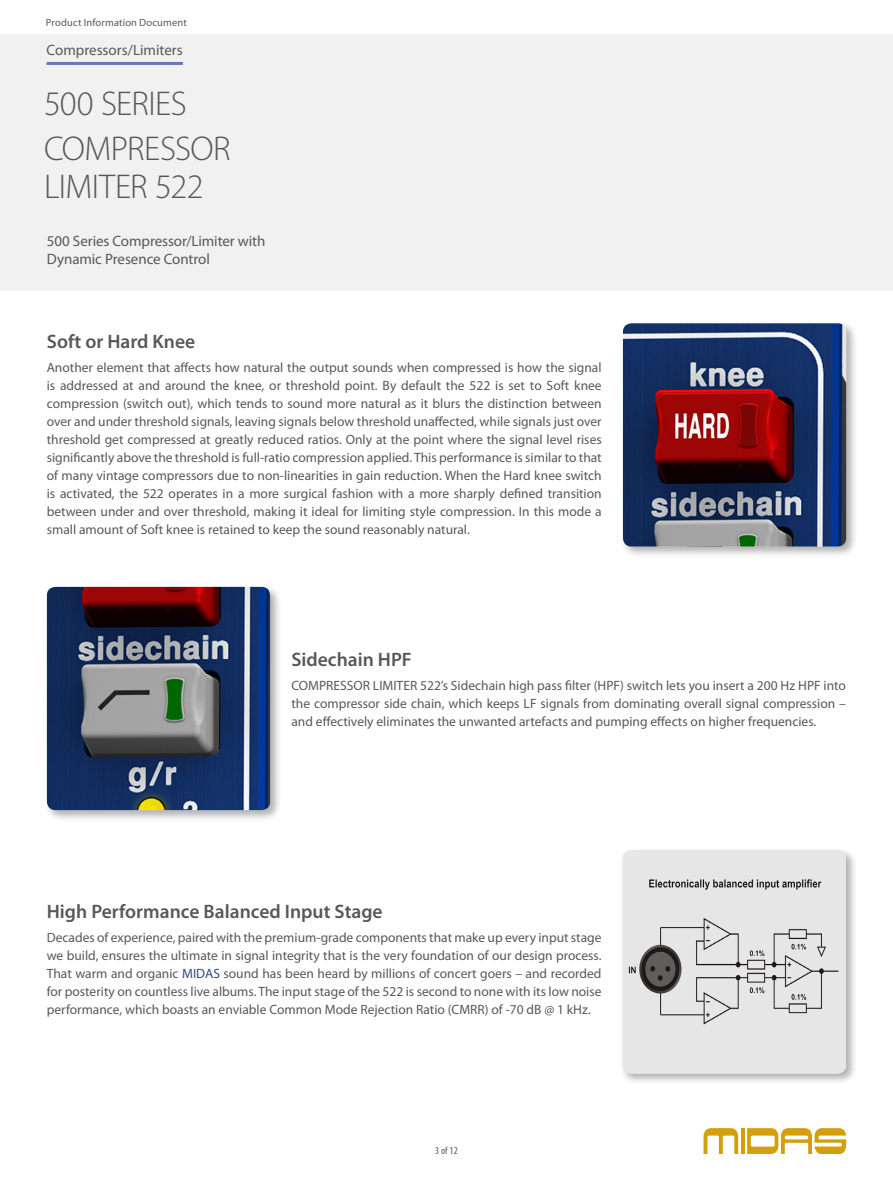
<style>
.page{position:relative;width:893px;height:1188px;background:#fff}
.page>*{position:absolute;margin:0;border:0;box-sizing:border-box;transform-origin:0 0}
.t1{font:300 34.5px/44.8px "Myriad Pro";letter-spacing:-.015em;color:#57585a}
._09_Body_Header_1{font:600 19.5px "Myriad Pro";color:#57585a}
.t2{font:15px/18px "Myriad Pro";letter-spacing:-.005em;color:#57585a}
._08_Standard_Text{font:13.5px/18px "Myriad Pro";color:#57585a;text-align:justify}
.t3{font:10.5px "Myriad Pro";letter-spacing:.015em;color:#57585a}
.t4{font:condensed 10.5px "Myriad Pro";color:#57585a}
.s1{color:#2f4983}
</style>
<div class="page">
<hr style="left:47px;top:62px;width:136px;height:3px;background:#647bbd">
<svg style="left:703px;top:1128px;width:143px;height:26px"></svg>
<div style="left:620px;top:847px;width:237px;height:238px;background:#231f20;opacity:.35"></div>
<img style="left:623px;top:850px;width:223px;height:224px">
<div style="left:44px;top:584px;width:237px;height:237px;background:#231f20;opacity:.35"></div>
<img style="left:47px;top:587px;width:223px;height:223px">
<div style="left:620px;top:320px;width:237px;height:238px;background:#231f20;opacity:.35"></div>
<img style="left:623px;top:323px;width:223px;height:224px">
<p class="t3" style="left:46px;top:16px;width:142px">Product Information Document</p>
<p class="t2" style="left:47px;top:40px;width:138px">Compressors/Limiters</p>
<h1 class="t1" style="left:44px;top:82px;width:188px">500 SERIES<br>COMPRESSOR</h1>
<h1 class="t1" style="left:44px;top:164px;width:161px">LIMITER 522</h1>
<p class="t2" style="left:47px;top:232px;width:220px">500 Series Compressor/Limiter with<br>Dynamic Presence Control</p>
<p class="_09_Body_Header_1" style="left:47px;top:329px;width:150px">Soft or Hard Knee</p>
<p class="_08_Standard_Text" style="left:47px;top:358px;width:556px">Another element that affects how natural the output sounds when compressed is how the signal is addressed at and around the knee, or threshold point. By default the 522 is set to Soft knee compression (switch out), which tends to sound more natural as it blurs the distinction between over and under threshold signals, leaving signals below threshold unaffected, while signals just over threshold get compressed at greatly reduced ratios. Only at the point where the signal level rises significantly above the threshold is full-ratio compression applied. This performance is similar to that of many vintage compressors due to non-linearities in gain reduction. When the Hard knee switch is activated, the 522 operates in a more surgical fashion with a more sharply defined transition between under and over threshold, making it ideal for limiting style compression. In this mode a small amount of Soft knee is retained to keep the sound reasonably natural.</p>
<p class="_09_Body_Header_1" style="left:291px;top:647px;width:122px">Sidechain HPF</p>
<p class="_08_Standard_Text" style="left:291px;top:676px;width:556px">COMPRESSOR LIMITER 522’s Sidechain high pass filter (HPF) switch lets you insert a 200 Hz HPF into the compressor side chain, which keeps LF signals from dominating overall signal compression – and effectively eliminates the unwanted artefacts and pumping effects on higher frequencies.</p>
<p class="_09_Body_Header_1" style="left:47px;top:899px;width:337px">High Performance Balanced Input Stage</p>
<p class="_08_Standard_Text" style="left:47px;top:928px;width:556px">Decades of experience, paired with the premium-grade components that make up every input stage we build, ensures the ultimate in signal integrity that is the very foundation of our design process.<br>That warm and organic <span class="s1">MIDAS</span> sound has been heard by millions of concert goers – and recorded for posterity on countless live albums. The input stage of the 522 is second to none with its low noise performance, which boasts an enviable Common Mode Rejection Ratio (CMRR) of -70 dB @ 1 kHz.</p>
<p class="t4" style="left:435px;top:1144px;width:24px">3 of 12</p>
</div>
